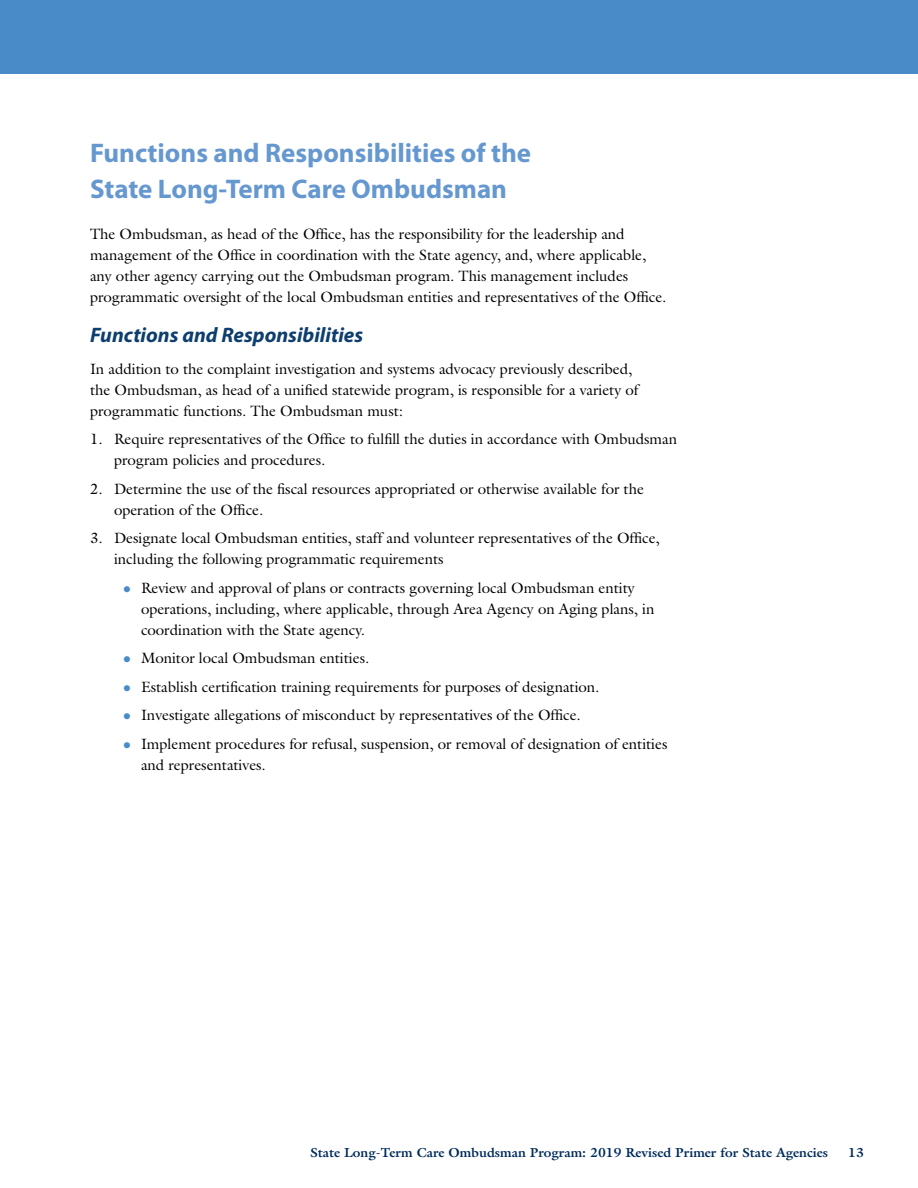
<style>
.page{position:relative;width:918px;height:1188px;background:#fff}
.page>*{position:absolute;margin:0;border:0;box-sizing:border-box;transform-origin:0 0}
.t1{font:700 27px/36px "Myriad Pro";color:#6698d0}
.t2{font:italic 700 21px "Myriad Pro";color:#0d3e6e}
.t3{font:15px/21px "Galliard";color:#000}
.t4{font:700 13.2px "Galliard";color:#002b5c}
</style>
<div class="page">
<div style="left:0;top:0;width:918px;height:73px;background:#498bc9"></div>
<h1 class="t1" style="left:90px;top:134px;width:443px">Functions and Responsibilities of the<br>State Long-Term Care Ombudsman</h1>
<p class="t3" style="left:90px;top:223px;width:578px">The Ombudsman, as head of the Office, has the responsibility for the leadership and management of the Office in coordination with the State agency, and, where applicable, any other agency carrying out the Ombudsman program. This management includes programmatic oversight of the local Ombudsman entities and representatives of the Office.</p>
<h2 class="t2" style="left:90px;top:323px;width:275px">Functions and Responsibilities</h2>
<p class="t3" style="left:90px;top:358px;width:550px">In addition to the complaint investigation and systems advocacy previously described, the Ombudsman, as head of a unified statewide program, is responsible for a variety of programmatic functions. The Ombudsman must:</p>
<p class="t3" style="left:114px;top:428px;width:565px;text-indent:-24px">1. Require representatives of the Office to fulfill the duties in accordance with Ombudsman program policies and procedures.</p>
<p class="t3" style="left:114px;top:478px;width:531px;text-indent:-24px">2. Determine the use of the fiscal resources appropriated or otherwise available for the operation of the Office.</p>
<p class="t3" style="left:114px;top:527px;width:547px;text-indent:-24px">3. Designate local Ombudsman entities, staff and volunteer representatives of the Office, including the following programmatic requirements</p>
<p class="t3" style="left:141px;top:577px;width:515px">Review and approval of plans or contracts governing local Ombudsman entity operations, including, where applicable, through Area Agency on Aging plans, in coordination with the State agency.</p>
<p class="t3" style="left:141px;top:643px;width:528px;line-height:28.5px">Monitor local Ombudsman entities.<br>Establish certification training requirements for purposes of designation.<br>Investigate allegations of misconduct by representatives of the Office.<br>Implement procedures for refusal, suspension, or removal of designation of entities</p>
<p class="t3" style="left:141px;top:754px;width:126px">and representatives.</p>
<p class="t4" style="left:310px;top:1143px;width:519px">State Long-Term Care Ombudsman Program: 2019 Revised Primer for State Agencies</p>
<p class="t4" style="left:848px;top:1143px;width:17px">13</p>
</div>
